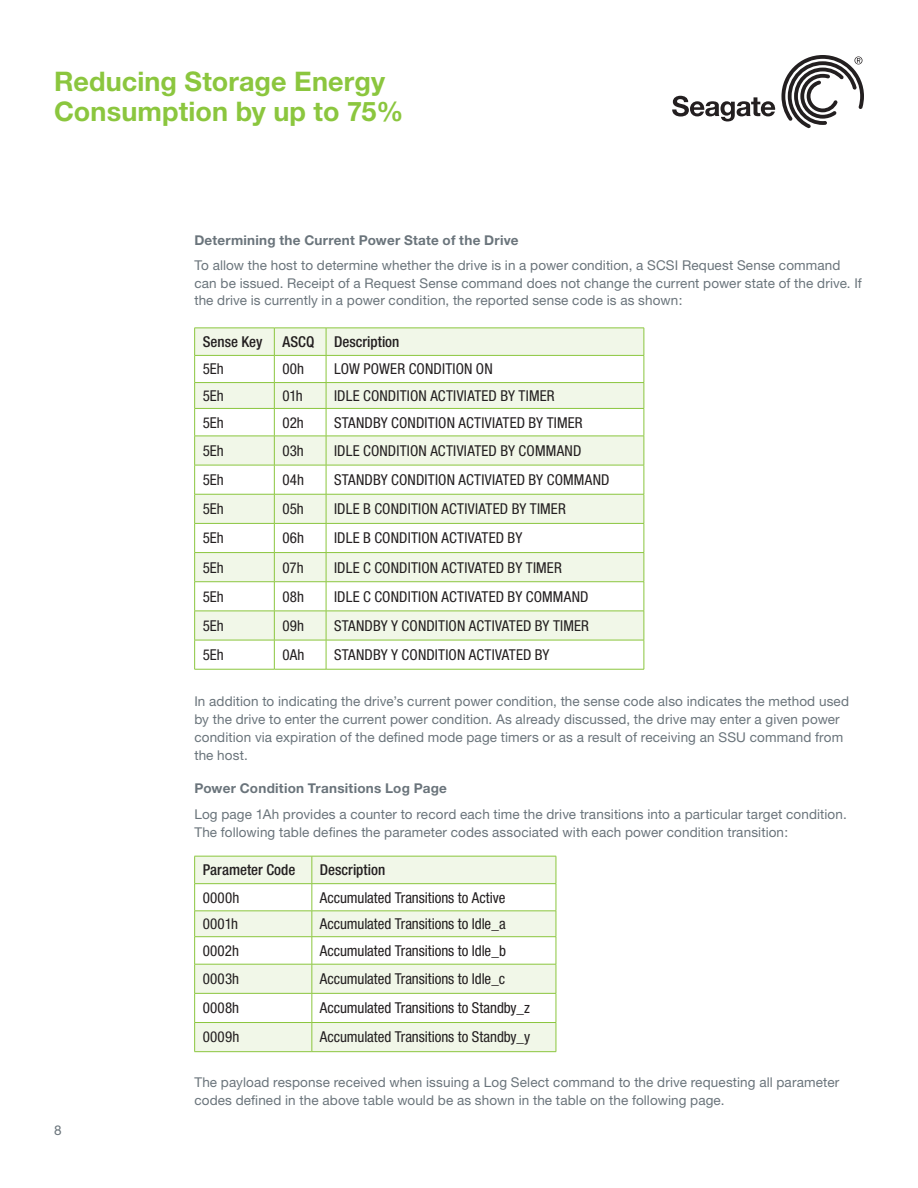
<style>
.page{position:relative;width:918px;height:1188px;background:#fff}
.page>*{position:absolute;margin:0;border:0;box-sizing:border-box;transform-origin:0 0}
.WP_Title_2-Line{font:700 27px/30px "Helvetica Neue";letter-spacing:.005em;color:#8bc63e}
.t1{font:condensed 15px "Helvetica Neue";letter-spacing:.005em;color:#231f20}
.t2{font:500 condensed 15px "Helvetica Neue";color:#231f20}
.Body_Copy{font:13.5px/18px "Helvetica Neue";letter-spacing:.01em;color:#6a747b}
.Subhead{font:700 13.5px "Helvetica Neue";letter-spacing:.02em;color:#6a747b}
.Bullet_Copy{font:13.5px "Helvetica Neue";color:#6a747b}
</style>
<div class="page">
<svg style="left:672px;top:96px;width:103px;height:25px"></svg>
<svg style="left:781px;top:55px;width:83px;height:73px"></svg>
<svg style="left:195px;top:329px;width:449px;height:311px;fill:#f1f7e8"></svg>
<hr style="left:194px;top:328px;width:80px;height:1px;background:#8bc63e">
<hr style="left:274px;top:328px;width:52px;height:1px;background:#8bc63e">
<hr style="left:326px;top:328px;width:318px;height:1px;background:#8bc63e">
<hr style="left:194px;top:355px;width:80px;height:1px;background:#8bc63e">
<hr style="left:274px;top:355px;width:52px;height:1px;background:#8bc63e">
<hr style="left:326px;top:355px;width:318px;height:1px;background:#8bc63e">
<svg style="left:194px;top:328px;width:1px;height:341px"></svg>
<hr style="left:194px;top:382px;width:80px;height:1px;background:#8bc63e">
<hr style="left:194px;top:408px;width:80px;height:1px;background:#8bc63e">
<hr style="left:194px;top:436px;width:80px;height:1px;background:#8bc63e">
<hr style="left:194px;top:465px;width:80px;height:1px;background:#8bc63e">
<hr style="left:194px;top:494px;width:80px;height:1px;background:#8bc63e">
<hr style="left:194px;top:523px;width:80px;height:1px;background:#8bc63e">
<hr style="left:194px;top:552px;width:80px;height:1px;background:#8bc63e">
<hr style="left:194px;top:581px;width:80px;height:1px;background:#8bc63e">
<hr style="left:194px;top:611px;width:80px;height:1px;background:#8bc63e">
<hr style="left:194px;top:640px;width:80px;height:1px;background:#8bc63e">
<hr style="left:194px;top:669px;width:80px;height:1px;background:#8bc63e">
<svg style="left:274px;top:328px;width:1px;height:341px"></svg>
<hr style="left:274px;top:382px;width:52px;height:1px;background:#8bc63e">
<hr style="left:326px;top:382px;width:318px;height:1px;background:#8bc63e">
<hr style="left:274px;top:408px;width:52px;height:1px;background:#8bc63e">
<hr style="left:326px;top:408px;width:318px;height:1px;background:#8bc63e">
<hr style="left:274px;top:436px;width:52px;height:1px;background:#8bc63e">
<hr style="left:326px;top:436px;width:318px;height:1px;background:#8bc63e">
<svg style="left:326px;top:328px;width:1px;height:341px"></svg>
<svg style="left:644px;top:328px;width:1px;height:341px"></svg>
<hr style="left:274px;top:465px;width:52px;height:1px;background:#8bc63e">
<hr style="left:326px;top:465px;width:318px;height:1px;background:#8bc63e">
<hr style="left:274px;top:494px;width:52px;height:1px;background:#8bc63e">
<hr style="left:326px;top:494px;width:318px;height:1px;background:#8bc63e">
<hr style="left:274px;top:523px;width:52px;height:1px;background:#8bc63e">
<hr style="left:326px;top:523px;width:318px;height:1px;background:#8bc63e">
<hr style="left:274px;top:552px;width:52px;height:1px;background:#8bc63e">
<hr style="left:326px;top:552px;width:318px;height:1px;background:#8bc63e">
<hr style="left:274px;top:581px;width:52px;height:1px;background:#8bc63e">
<hr style="left:326px;top:581px;width:318px;height:1px;background:#8bc63e">
<hr style="left:274px;top:611px;width:52px;height:1px;background:#8bc63e">
<hr style="left:326px;top:611px;width:318px;height:1px;background:#8bc63e">
<hr style="left:274px;top:640px;width:52px;height:1px;background:#8bc63e">
<hr style="left:326px;top:640px;width:318px;height:1px;background:#8bc63e">
<hr style="left:274px;top:669px;width:52px;height:1px;background:#8bc63e">
<hr style="left:326px;top:669px;width:318px;height:1px;background:#8bc63e">
<svg style="left:195px;top:857px;width:361px;height:194px;fill:#f1f7e8"></svg>
<hr style="left:194px;top:856px;width:118px;height:1px;background:#8bc63e">
<hr style="left:312px;top:856px;width:244px;height:1px;background:#8bc63e">
<hr style="left:194px;top:883px;width:118px;height:1px;background:#8bc63e">
<hr style="left:312px;top:883px;width:244px;height:1px;background:#8bc63e">
<svg style="left:194px;top:856px;width:1px;height:195px"></svg>
<hr style="left:194px;top:911px;width:118px;height:1px;background:#8bc63e">
<hr style="left:194px;top:936px;width:118px;height:1px;background:#8bc63e">
<hr style="left:194px;top:964px;width:118px;height:1px;background:#8bc63e">
<hr style="left:194px;top:993px;width:118px;height:1px;background:#8bc63e">
<hr style="left:194px;top:1022px;width:118px;height:1px;background:#8bc63e">
<hr style="left:194px;top:1051px;width:118px;height:1px;background:#8bc63e">
<hr style="left:312px;top:911px;width:244px;height:1px;background:#8bc63e">
<hr style="left:312px;top:936px;width:244px;height:1px;background:#8bc63e">
<hr style="left:312px;top:964px;width:244px;height:1px;background:#8bc63e">
<svg style="left:312px;top:856px;width:1px;height:195px"></svg>
<svg style="left:556px;top:856px;width:1px;height:195px"></svg>
<hr style="left:312px;top:993px;width:244px;height:1px;background:#8bc63e">
<hr style="left:312px;top:1022px;width:244px;height:1px;background:#8bc63e">
<hr style="left:312px;top:1051px;width:244px;height:1px;background:#8bc63e">
<p class="WP_Title_2-Line" style="left:54px;top:65px;width:351px">Reducing Storage Energy<br>Consumption by up to 75%</p>
<p class="Bullet_Copy" style="left:54px;top:1122px;width:9px">8</p>
<p class="Subhead" style="left:194px;top:232px;width:326px">Determining the Current Power State of the Drive</p>
<p class="Body_Copy" style="left:194px;top:256px;width:669px;line-height:17.5px">To allow the host to determine whether the drive is in a power condition, a SCSI Request Sense command can be issued. Receipt of a Request Sense command does not change the current power state of the drive. If the drive is currently in a power condition, the reported sense code is as shown:</p>
<p class="t2" style="left:203px;top:333px;width:61px">Sense Key</p>
<p class="t2" style="left:282px;top:333px;width:34px">ASCQ</p>
<p class="t2" style="left:334px;top:333px;width:67px">Description</p>
<p class="t1" style="left:203px;top:360px;width:23px">5Eh</p>
<p class="t1" style="left:282px;top:360px;width:23px">00h</p>
<p class="t1" style="left:334px;top:360px;width:160px">LOW POWER CONDITION ON</p>
<p class="t1" style="left:203px;top:387px;width:23px">5Eh</p>
<p class="t1" style="left:282px;top:387px;width:22px">01h</p>
<p class="t1" style="left:334px;top:387px;width:222px">IDLE CONDITION ACTIVIATED BY TIMER</p>
<p class="t1" style="left:203px;top:414px;width:23px">5Eh</p>
<p class="t1" style="left:282px;top:414px;width:23px">02h</p>
<p class="t1" style="left:334px;top:414px;width:250px">STANDBY CONDITION ACTIVIATED BY TIMER</p>
<p class="t1" style="left:203px;top:442px;width:23px">5Eh</p>
<p class="t1" style="left:282px;top:442px;width:23px">03h</p>
<p class="t1" style="left:334px;top:442px;width:249px">IDLE CONDITION ACTIVIATED BY COMMAND</p>
<p class="t1" style="left:203px;top:471px;width:23px">5Eh</p>
<p class="t1" style="left:282px;top:471px;width:23px">04h</p>
<p class="t1" style="left:334px;top:471px;width:277px">STANDBY CONDITION ACTIVIATED BY COMMAND</p>
<p class="t1" style="left:203px;top:500px;width:23px">5Eh</p>
<p class="t1" style="left:282px;top:500px;width:23px">05h</p>
<p class="t1" style="left:334px;top:500px;width:233px">IDLE B CONDITION ACTIVIATED BY TIMER</p>
<p class="t1" style="left:203px;top:529px;width:23px">5Eh</p>
<p class="t1" style="left:282px;top:529px;width:23px">06h</p>
<p class="t1" style="left:334px;top:529px;width:190px">IDLE B CONDITION ACTIVATED BY</p>
<p class="t1" style="left:203px;top:559px;width:23px">5Eh</p>
<p class="t1" style="left:282px;top:559px;width:23px">07h</p>
<p class="t1" style="left:334px;top:559px;width:229px">IDLE C CONDITION ACTIVATED BY TIMER</p>
<p class="t1" style="left:203px;top:588px;width:23px">5Eh</p>
<p class="t1" style="left:282px;top:588px;width:23px">08h</p>
<p class="t1" style="left:334px;top:588px;width:256px">IDLE C CONDITION ACTIVATED BY COMMAND</p>
<p class="t1" style="left:203px;top:617px;width:23px">5Eh</p>
<p class="t1" style="left:282px;top:617px;width:23px">09h</p>
<p class="t1" style="left:334px;top:617px;width:256px">STANDBY Y CONDITION ACTIVATED BY TIMER</p>
<p class="t1" style="left:203px;top:646px;width:23px">5Eh</p>
<p class="t1" style="left:282px;top:646px;width:24px">0Ah</p>
<p class="t1" style="left:334px;top:646px;width:217px">STANDBY Y CONDITION ACTIVATED BY</p>
<p class="Body_Copy" style="left:194px;top:692px;width:656px">In addition to indicating the drive’s current power condition, the sense code also indicates the method used by the drive to enter the current power condition. As already discussed, the drive may enter a given power condition via expiration of the defined mode page timers or as a result of receiving an SSU command from the host.</p>
<p class="Subhead" style="left:194px;top:780px;width:254px">Power Condition Transitions Log Page</p>
<p class="Body_Copy" style="left:194px;top:805px;width:654px">Log page 1Ah provides a counter to record each time the drive transitions into a particular target condition.<br>The following table defines the parameter codes associated with each power condition transition:</p>
<p class="t2" style="left:203px;top:861px;width:94px">Parameter Code</p>
<p class="t2" style="left:320px;top:861px;width:67px">Description</p>
<p class="t1" style="left:203px;top:889px;width:38px">0000h</p>
<p class="t1" style="left:320px;top:889px;width:187px">Accumulated Transitions to Active</p>
<p class="t1" style="left:203px;top:915px;width:37px">0001h</p>
<p class="t1" style="left:320px;top:915px;width:187px">Accumulated Transitions to Idle_a</p>
<p class="t1" style="left:203px;top:942px;width:38px">0002h</p>
<p class="t1" style="left:320px;top:942px;width:188px">Accumulated Transitions to Idle_b</p>
<p class="t1" style="left:203px;top:970px;width:38px">0003h</p>
<p class="t1" style="left:320px;top:970px;width:187px">Accumulated Transitions to Idle_c</p>
<p class="t1" style="left:203px;top:999px;width:38px">0008h</p>
<p class="t1" style="left:320px;top:999px;width:212px">Accumulated Transitions to Standby_z</p>
<p class="t1" style="left:203px;top:1028px;width:38px">0009h</p>
<p class="t1" style="left:320px;top:1028px;width:212px">Accumulated Transitions to Standby_y</p>
<p class="Body_Copy" style="left:194px;top:1074px;width:646px;line-height:17.5px">The payload response received when issuing a Log Select command to the drive requesting all parameter codes defined in the above table would be as shown in the table on the following page.</p>
</div>
